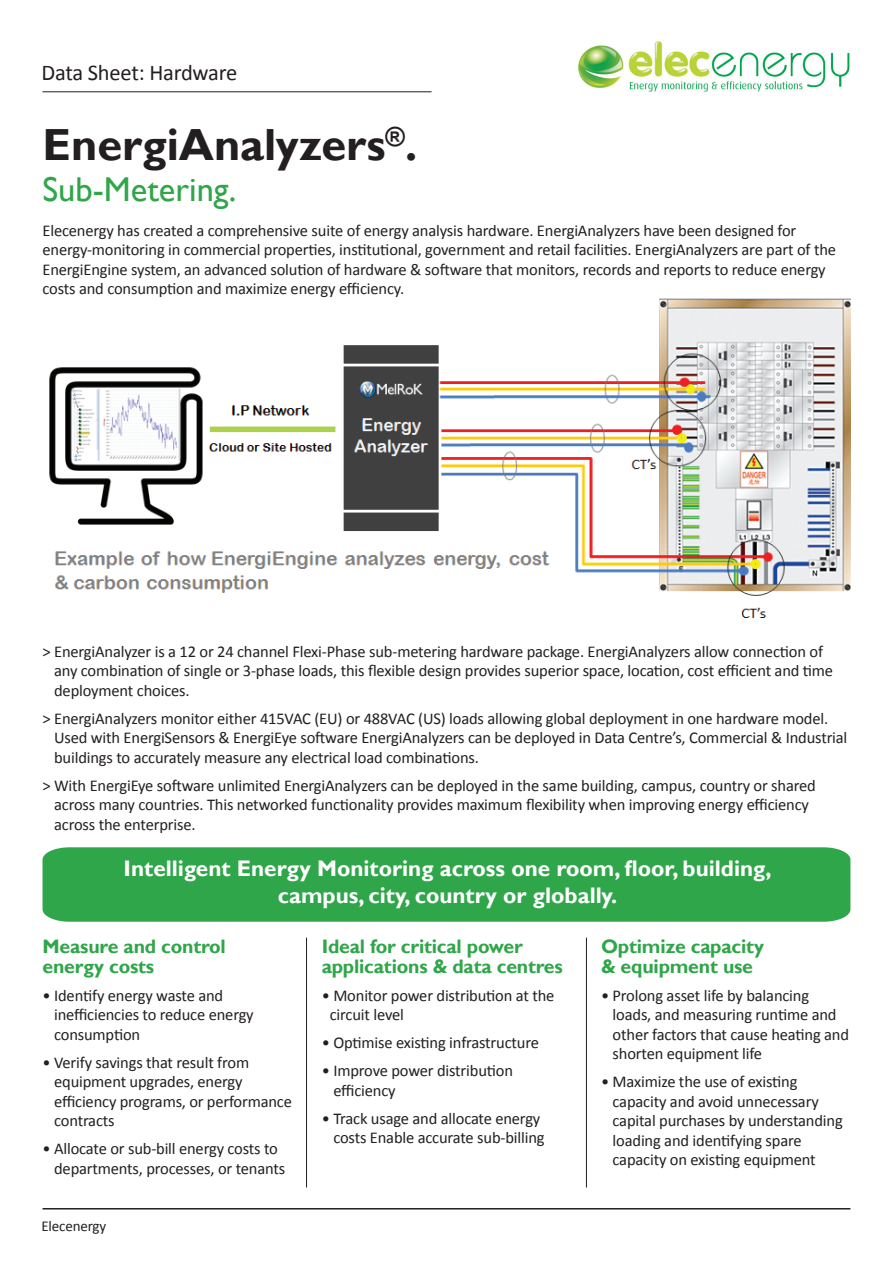
<style>
.page{position:relative;width:893px;height:1263px;background:#fff}
.page>*{position:absolute;margin:0;border:0;box-sizing:border-box;transform-origin:0 0}
.t1{font:700 45px "Gill Sans";color:#231f20}
.t2{font:34.5px "Gill Sans";color:#2fa649}
.t3{font:700 22.5px/27px "Gill Sans";color:#fff;text-align:center}
.t4{font:22.5px "Calibri";letter-spacing:-.01em;color:#231f20}
.t5{font:700 19.5px/19.5px "Gill Sans";letter-spacing:-.01em;color:#2fa649}
.t6{font:16.5px/19.5px "Calibri";letter-spacing:-.01em;color:#231f20}
.t7{font:15px "Calibri";letter-spacing:-.01em;color:#231f20}
</style>
<div class="page">
<div style="left:43px;top:847px;width:807px;height:75px;background:#2fa649"></div>
<img style="left:578px;top:41px;width:272px;height:51px">
<hr style="left:43px;top:1208px;width:807px;height:1px;background:#231f20">
<hr style="left:306px;top:938px;width:1px;height:249px;background:#231f20">
<hr style="left:586px;top:938px;width:1px;height:249px;background:#231f20">
<hr style="left:43px;top:91px;width:389px;height:1px;background:#231f20">
<img style="left:49px;top:298px;width:801px;height:320px">
<h3 class="t4" style="left:41px;top:58px;width:197px">Data Sheet: Hardware</h3>
<h1 class="t1" style="left:43px;top:117px;width:376px">EnergiAnalyzers<sup>®</sup>.</h1>
<h2 class="t2" style="left:43px;top:169px;width:195px">Sub-Metering.</h2>
<p class="t6" style="left:43px;top:220px;width:795px">Elecenergy has created a comprehensive suite of energy analysis hardware. EnergiAnalyzers have been designed for energy-monitoring in commercial properties, institutional, government and retail facilities. EnergiAnalyzers are part of the EnergiEngine system, an advanced solution of hardware &amp; software that monitors, records and reports to reduce energy costs and consumption and maximize energy efficiency.</p>
<p class="t6" style="left:54px;top:641px;width:780px;text-indent:-12px">&gt; EnergiAnalyzer is a 12 or 24 channel Flexi-Phase sub-metering hardware package. EnergiAnalyzers allow connection of any combination of single or 3-phase loads, this flexible design provides superior space, location, cost efficient and time deployment choices.</p>
<p class="t6" style="left:54px;top:708px;width:795px;text-indent:-12px">&gt; EnergiAnalyzers monitor either 415VAC (EU) or 488VAC (US) loads allowing global deployment in one hardware model.<br>Used with EnergiSensors &amp; EnergiEye software EnergiAnalyzers can be deployed in Data Centre’s, Commercial &amp; Industrial buildings to accurately measure any electrical load combinations.</p>
<p class="t6" style="left:54px;top:775px;width:763px;text-indent:-12px">&gt; With EnergiEye software unlimited EnergiAnalyzers can be deployed in the same building, campus, country or shared across many countries. This networked functionality provides maximum flexibility when improving energy efficiency across the enterprise.</p>
<h3 class="t3" style="left:124px;top:855px;width:649px">Intelligent Energy Monitoring across one room, floor, building, campus, city, country or globally.</h3>
<p class="t5" style="left:43px;top:937px;width:185px">Measure and control energy costs</p>
<p class="t6" style="left:54px;top:985px;width:201px;text-indent:-12px">• Identify energy waste and inefficiencies to reduce energy consumption</p>
<p class="t6" style="left:54px;top:1052px;width:239px;text-indent:-12px">• Verify savings that result from equipment upgrades, energy efficiency programs, or performance contracts</p>
<p class="t6" style="left:54px;top:1139px;width:233px;text-indent:-12px">• Allocate or sub-bill energy costs to departments, processes, or tenants</p>
<p class="t7" style="left:41px;top:1216px;width:66px">Elecenergy</p>
<p class="t5" style="left:322px;top:937px;width:243px">Ideal for critical power applications &amp; data centres</p>
<p class="t6" style="left:330px;top:985px;width:226px;text-indent:-8px">• Monitor power distribution at the circuit level</p>
<p class="t6" style="left:322px;top:1033px;width:219px">• Optimise existing infrastructure</p>
<p class="t6" style="left:333px;top:1061px;width:181px;text-indent:-12px">• Improve power distribution efficiency</p>
<p class="t6" style="left:322px;top:1108px;width:224px;text-align:right">• Track usage and allocate energy costs Enable accurate sub-billing</p>
<p class="t5" style="left:601px;top:937px;width:164px">Optimize capacity &amp; equipment use</p>
<p class="t6" style="left:613px;top:985px;width:238px;text-indent:-12px">• Prolong asset life by balancing loads, and measuring runtime and other factors that cause heating and shorten equipment life</p>
<p class="t6" style="left:613px;top:1072px;width:232px;text-indent:-12px">• Maximize the use of existing capacity and avoid unnecessary capital purchases by understanding loading and identifying spare capacity on existing equipment</p>
</div>
